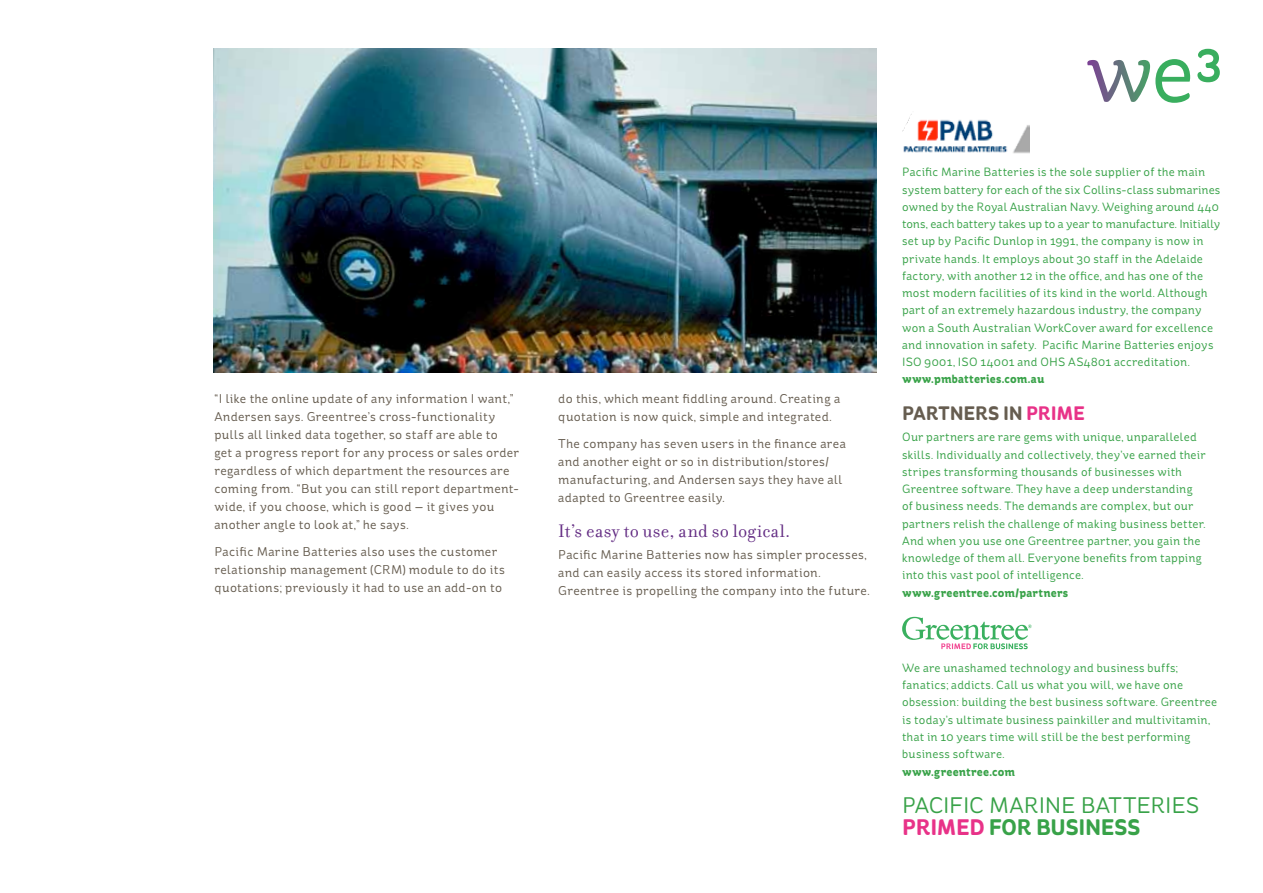
<style>
.page{position:relative;width:1263px;height:893px;background:#fff}
.page>*{position:absolute;margin:0;border:0;box-sizing:border-box;transform-origin:0 0}
.t1{font:22.5px "St Ryde";letter-spacing:-.01em;color:#38a248}
.t2{font:700 22.5px "St Ryde";letter-spacing:-.01em;color:#38a248}
.t3{font:19.5px "Filosofia";letter-spacing:.015em;color:#632c83}
.t4{font:700 19.5px "St Ryde";letter-spacing:-.01em;color:#665d50}
.t5{font:12.75px/18px "St Ryde";letter-spacing:.02em;color:#665d50}
.t6{font:12px/17.2px "St Ryde";letter-spacing:.015em;color:#38a248}
.t7{font:700 12px "St Ryde";letter-spacing:.03em;color:#38a248}
.s1{color:#e83288}
</style>
<div class="page">
<img style="left:214px;top:49px;width:663px;height:323px">
<img style="left:902px;top:114px;width:128px;height:40px">
<svg style="left:902px;top:617px;width:130px;height:32px"></svg>
<svg style="left:1087px;top:49px;width:133px;height:54px"></svg>
<p class="t5" style="left:214px;top:390px;width:306px">“I like the online update of any information I want,” Andersen says. Greentree’s cross-functionality pulls all linked data together, so staff are able to<br>get a progress report for any process or sales order regardless of which department the resources are coming from. “But you can still report department&shy;wide, if you choose, which is good — it gives you another angle to look at,” he says.</p>
<p class="t5" style="left:214px;top:543px;width:292px">Pacific Marine Batteries also uses the customer relationship management (CR M) module to do its quotations; previously it had to use an add-on to</p>
<p class="t5" style="left:558px;top:390px;width:284px">do this, which meant fiddling around. Creating a quotation is now quick, simple and integrated.</p>
<p class="t5" style="left:558px;top:435px;width:289px">The company has seven users in the finance area and another eight or so in distribution/stores/ manufacturing, and Andersen says they have all adapted to Greentree easily.</p>
<h2 class="t3" style="left:558px;top:520px;width:234px">It’s easy to use, and so logical.</h2>
<p class="t5" style="left:558px;top:546px;width:313px">Pacific Marine Batteries now has simpler processes, and can easily access its stored information.<br>Greentree is propelling the company into the future.</p>
<p class="t6" style="left:902px;top:164px;width:320px">Pacific Marine Batteries is the sole supplier of the main system battery for each of the six Collins-class submarines owned by the Royal Australian N avy. Weighing around 440 tons, each battery takes up to a year to manufacture. Initially set up by Pacific Dunlop in 1991, the company is now in private hands. It employs about 30 staff in the Adelaide factory, with another 12 in the office, and has one of the most modern facilities of its kind in the world. Although part of an extremely hazardous industry, the company won a South Australian WorkCover award for excellence and innovation in safety. Pacific Marine B atteries enjoys ISO 9001, ISO 14001 and OHS AS4801 accreditation.</p>
<p class="t7" style="left:902px;top:372px;width:144px">www.pmbatteries.com.au</p>
<h2 class="t4" style="left:902px;top:401px;width:184px">Partners in <span class="s1">prime</span></h2>
<p class="t6" style="left:902px;top:429px;width:305px">Our partners are rare gems with unique, unparalleled skills. Individually and collectively, they’ve earned their stripes transforming thousands of businesses with Greentree software. They have a deep understanding of business needs. The demands are complex, but our partners relish the challenge of making business better.<br>And when you use one Greentree partner, you gain the knowledge of them all. Everyone benefits from tapping into this vast pool of intelligence.</p>
<p class="t7" style="left:902px;top:585px;width:168px">www.greentree.com/partners</p>
<p class="t6" style="left:902px;top:659px;width:316px">We are unashamed technology and business buffs; fanatics; addicts. Call us what you will, we have one obsession: building the best business software. Greentree is today’s ultimate business painkiller and multivitamin, that in 10 years time will still be the best performing business software.</p>
<p class="t7" style="left:902px;top:764px;width:115px">www.greentree.com</p>
<h1 class="t1" style="left:902px;top:792px;width:222px">PACIFIC MARINE BATTER</h1>
<h1 class="t1" style="left:1165px;top:792px;width:36px">IES</h1>
<h1 class="t2" style="left:902px;top:814px;width:240px"><span class="s1">Primed</span> for business</h1>
</div>
